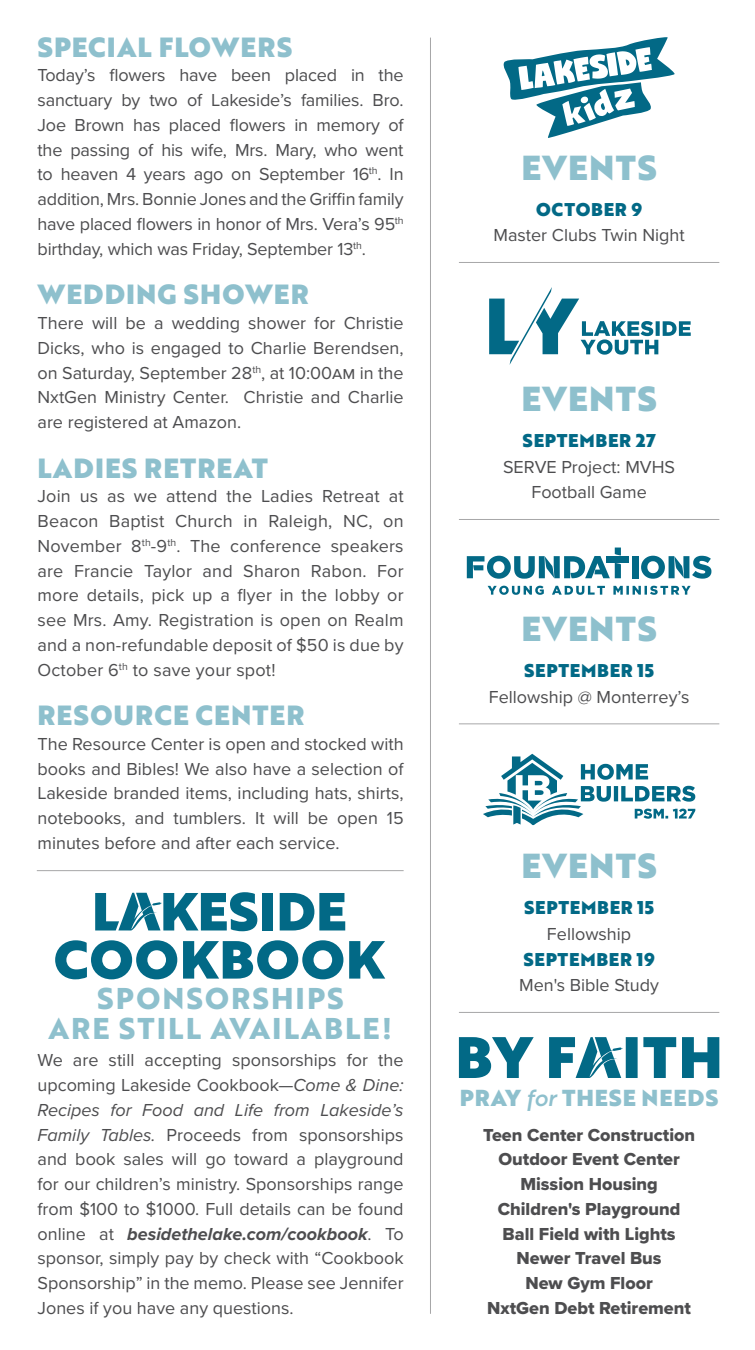
<style>
.page{position:relative;width:755px;height:1350px;background:#fff}
.page>*{position:absolute;margin:0;border:0;box-sizing:border-box;transform-origin:0 0}
.t1{font:33.75px "Brother 1816 Black";letter-spacing:.04em;color:#8ec0cd}
.t2{font:700 29.25px/29.2px "Brother 1816 Extra";letter-spacing:.07em;color:#8ec0cd;text-align:center}
.t3{font:27px "Brother 1816 Black";letter-spacing:.04em;color:#8ec0cd}
.t4{font:22.5px "Brother 1816 Black";letter-spacing:.04em;color:#8ec0cd}
.t5{font:18px/24.8px "Proxima Nova";color:#4d4d4f;text-align:justify}
.t6{font:18px/24.8px "Proxima Nova Extrabld";color:#4d4d4f;text-align:center}
.t7{font:18px "Brother 1816 Black";letter-spacing:.04em;color:#026986}
.s1{font-style:italic}
.s2{font-weight:700;font-style:italic}
.s3{font-family:"Brother 1816 Medium Italic"}
</style>
<div class="page">
<hr style="left:430px;top:38px;width:1px;height:1275px;background:#4d4d4f">
<svg style="left:503px;top:37px;width:172px;height:101px"></svg>
<hr style="left:459px;top:262px;width:260px;height:1px;background:#4d4d4f">
<svg style="left:489px;top:287px;width:202px;height:78px"></svg>
<hr style="left:459px;top:519px;width:260px;height:1px;background:#4d4d4f">
<svg style="left:488px;top:585px;width:203px;height:10px"></svg>
<div style="left:632px;top:556px;width:6px;height:22px;background:#026986"></div>
<svg style="left:641px;top:555px;width:70px;height:23px"></svg>
<svg style="left:467px;top:547px;width:154px;height:31px"></svg>
<div style="left:607px;top:556px;width:22px;height:6px;background:#026986"></div>
<hr style="left:459px;top:723px;width:260px;height:1px;background:#4d4d4f">
<svg style="left:483px;top:753px;width:212px;height:72px"></svg>
<hr style="left:459px;top:1012px;width:260px;height:1px;background:#4d4d4f">
<svg style="left:95px;top:892px;width:162px;height:39px"></svg>
<div style="left:262px;top:893px;width:11px;height:37px;background:#026986"></div>
<svg style="left:280px;top:893px;width:65px;height:37px"></svg>
<svg style="left:55px;top:940px;width:330px;height:39px"></svg>
<svg style="left:459px;top:1037px;width:75px;height:41px"></svg>
<svg style="left:549px;top:1037px;width:170px;height:41px"></svg>
<hr style="left:37px;top:870px;width:367px;height:1px;background:#4d4d4f">
<h3 class="t3" style="left:38px;top:26px;width:256px">SPECIAL FLOWERS</h3>
<p class="t5" style="left:38px;top:63px;width:368px">Today’s flowers have been placed in the sanctuary by two of Lakeside’s families. Bro.<br>Joe Brown has placed flowers in memory of the passing of his wife, Mrs. Mary, who went to heaven 4 years ago on September 16<sup>th</sup>. In addition, Mrs. Bonnie Jones and the Griffin family have placed flowers in honor of Mrs. Vera’s 95<sup>th </sup>birthday, which was Friday, September 13<sup>th</sup>.</p>
<h3 class="t3" style="left:38px;top:273px;width:273px">WEDDING SHOWER</h3>
<p class="t5" style="left:38px;top:311px;width:368px">There will be a wedding shower for Christie Dicks, who is engaged to Charlie Berendsen, on Saturday, September 28<sup>th</sup>, at 10:00am in the NxtGen Ministry Center. Christie and Charlie are registered at Amazon.</p>
<h3 class="t3" style="left:38px;top:447px;width:232px">LADIES RETREAT</h3>
<p class="t5" style="left:38px;top:484px;width:368px">Join us as we attend the Ladies Retreat at Beacon Baptist Church in Raleigh, NC, on November 8<sup>th</sup>-9<sup>th</sup>. The conference speakers are Francie Taylor and Sharon Rabon. For more details, pick up a flyer in the lobby or see Mrs. Amy. Registration is open on Realm and a non-refundable deposit of $50 is due by October 6<sup>th</sup> to save your spot!</p>
<h3 class="t3" style="left:38px;top:694px;width:268px">RESOURCE CENTER</h3>
<p class="t5" style="left:38px;top:732px;width:368px">The Resource Center is open and stocked with books and Bibles! We also have a selection of Lakeside branded items, including hats, shirts, notebooks, and tumblers. It will be open 15 minutes before and after each service.</p>
<h2 class="t2" style="left:48px;top:983px;width:345px">SPONSORSHIPS<br>ARE STILL AVAILABLE!</h2>
<p class="t5" style="left:38px;top:1048px;width:368px">We are still accepting sponsorships for the upcoming Lakeside Cookbook—<span class="s1">Come &amp; Dine:<br>Recipes for Food and Life from Lakeside’s Family Tables.</span> Proceeds from sponsorships and book sales will go toward a playground for our children’s ministry. Sponsorships range from $100 to $1000. Full details can be found online at <span class="s2">besidethelake.com/cookbook</span>. To sponsor, simply pay by check with “Cookbook Sponsorship” in the memo. Please see Jennifer Jones if you have any questions.</p>
<h1 class="t1" style="left:521px;top:141px;width:137px">EVENTS</h1>
<p class="t7" style="left:536px;top:195px;width:108px">OCTOBER 9</p>
<p class="t5" style="left:493px;top:223px;width:193px">Master Clubs Twin Night</p>
<h1 class="t1" style="left:521px;top:372px;width:137px">EVENTS</h1>
<p class="t7" style="left:523px;top:426px;width:135px">SEPTEMBER 27</p>
<p class="t5" style="left:503px;top:454px;width:174px;line-height:25.9px;text-align:center">SERVE Project: MVHS<br>Football Game</p>
<h1 class="t1" style="left:521px;top:602px;width:137px">EVENTS</h1>
<p class="t7" style="left:524px;top:656px;width:131px">SEPTEMBER 15</p>
<p class="t5" style="left:489px;top:685px;width:202px">Fellowship @ Monterrey’s</p>
<h1 class="t1" style="left:521px;top:839px;width:137px">EVENTS</h1>
<p class="t7" style="left:524px;top:893px;width:131px">SEPTEMBER 15</p>
<p class="t5" style="left:547px;top:921px;width:86px">Fellowship</p>
<p class="t7" style="left:523px;top:945px;width:133px">SEPTEMBER 19</p>
<p class="t5" style="left:519px;top:973px;width:141px">Men's Bible Study</p>
<p class="t4" style="left:460px;top:1080px;width:260px">PRAY <span class="s3">for</span> THESE NEEDS</p>
<p class="t6" style="left:483px;top:1121px;width:214px">Teen Center Construction<br>Outdoor Event Center<br>Mission Housing<br>Children's Playground<br>Ball Field with Lights<br>Newer Travel Bus<br>New Gym Floor<br>NxtGen Debt Retirement</p>
</div>
